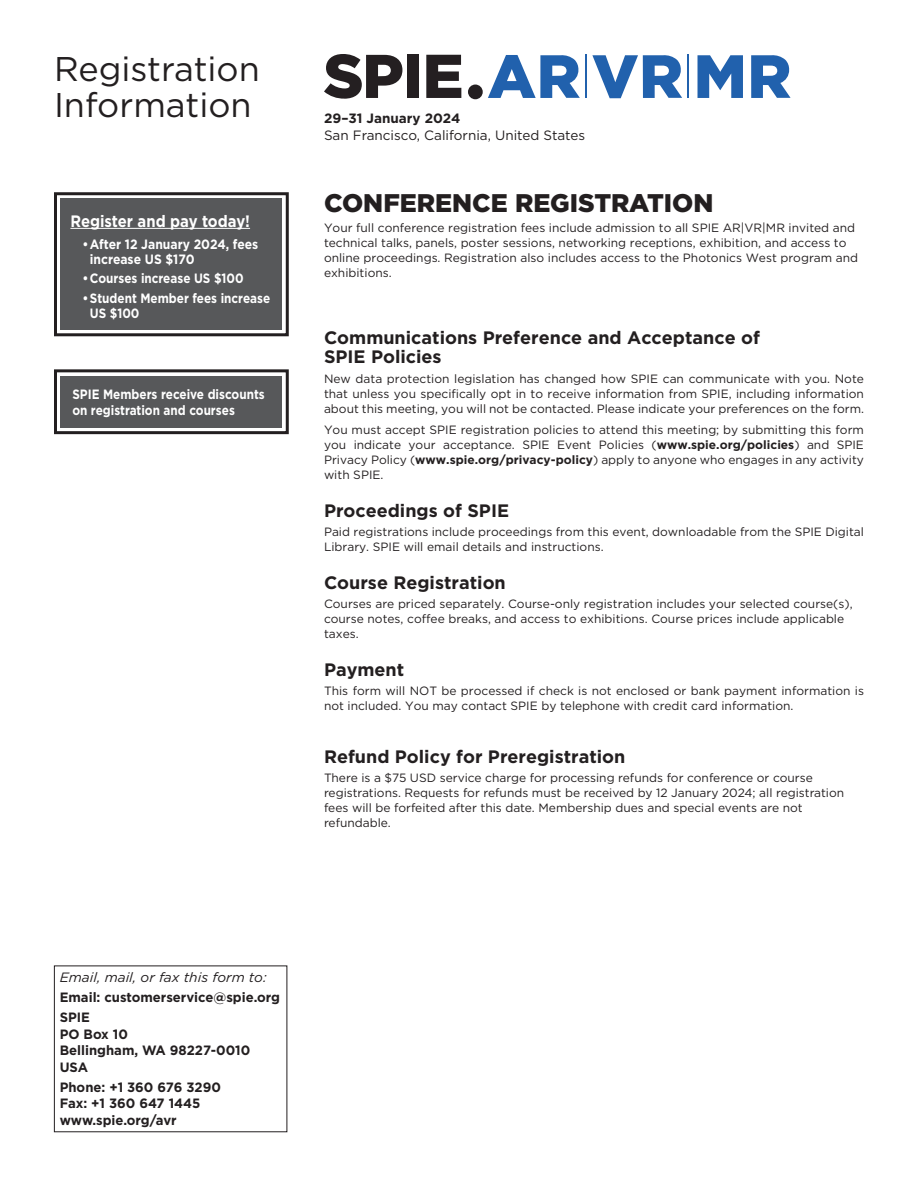
<style>
.page{position:relative;width:918px;height:1188px;background:#fff}
.page>*{position:absolute;margin:0;border:0;box-sizing:border-box;transform-origin:0 0}
.t1{font:34.35px/35.8px "Gotham";color:#231f20}
.t2{font:900 25.5px "Gotham";color:#231f20}
.gen_hd{font:700 18px/19.5px "Gotham";color:#231f20}
.t3{font:700 16.5px "Gotham";color:#fff;scale:.9 1}
.t4{font:700 13.5px/16.5px "Gotham";color:#231f20}
.t5{font:700 13.5px/15.6px "Gotham";color:#fff;scale:.9 1}
.t6{font:700 13.5px/16.5px "Gotham";color:#fff;scale:.87 1}
.t7{font:13.5px "Gotham";color:#231f20}
.t8{font:italic 13.5px "Gotham";color:#231f20}
.gen_body{font:12px/15px "Gotham";color:#231f20}
.s1{font-weight:700}
</style>
<div class="page">
<div style="left:54px;top:192px;width:235px;height:144px;border:3px solid #231f20"></div>
<div style="left:61px;top:199px;width:221px;height:131px;background:#57585a"></div>
<hr style="left:70px;top:228px;width:180px;height:1px;background:#fff">
<hr style="left:585px;top:55px;width:2px;height:43px;background:#2161ad">
<svg style="left:592px;top:55px;width:90px;height:43px"></svg>
<hr style="left:688px;top:55px;width:1px;height:43px;background:#2161ad">
<svg style="left:698px;top:55px;width:45px;height:43px"></svg>
<svg style="left:751px;top:55px;width:40px;height:43px"></svg>
<svg style="left:426px;top:55px;width:35px;height:43px"></svg>
<svg style="left:468px;top:55px;width:112px;height:44px"></svg>
<svg style="left:324px;top:54px;width:78px;height:45px"></svg>
<div style="left:407px;top:55px;width:12px;height:43px;background:#241f21"></div>
<div style="left:54px;top:369px;width:235px;height:65px;border:3px solid #231f20"></div>
<div style="left:61px;top:376px;width:221px;height:52px;background:#57585a"></div>
<p class="t1" style="left:54px;top:51px;width:207px">Registration<br>Information</p>
<p class="t3" style="left:70px;top:210px;width:201px">Register and pay today!</p>
<p class="t5" style="left:90px;top:236px;width:189px;text-indent:-8px">•After 12 January 2024, fees increase US $170</p>
<p class="t5" style="left:82px;top:271px;width:181px">•Courses increase US $100</p>
<p class="t5" style="left:90px;top:290px;width:202px;text-indent:-8px">•Student Member fees increase<br>US $100</p>
<p class="t6" style="left:72px;top:385px;width:223px">SPIE Members receive discounts on registration and courses</p>
<p class="t4" style="left:324px;top:110px;width:138px">29–31 January 2024</p>
<p class="t7" style="left:324px;top:126px;width:263px">San Francisco, California, United States</p>
<p class="t2" style="left:324px;top:186px;width:391px">CONFERENCE REGISTRATION</p>
<p class="gen_body" style="left:324px;top:220px;width:533px">Your full conference registration fees include admission to all SPIE AR|VR|MR invited and</p>
<p class="gen_body" style="left:324px;top:235px;width:524px">technical talks, panels, poster sessions, networking receptions, exhibition, and access to</p>
<p class="gen_body" style="left:324px;top:250px;width:536px">online proceedings. Registration also includes access to the Photonics West program and</p>
<p class="gen_body" style="left:324px;top:265px;width:69px">exhibitions.</p>
<p class="gen_hd" style="left:324px;top:327px;width:437px">Communications Preference and Acceptance of<br>SPIE Policies</p>
<p class="gen_body" style="left:324px;top:371px;width:542px;text-align:justify">New data protection legislation has changed how SPIE can communicate with you. Note that unless you specifically opt in to receive information from SPIE, including information about this meeting, you will not be contacted. Please indicate your preferences on the form.</p>
<p class="gen_body" style="left:324px;top:422px;width:542px;text-align:justify">You must accept SPIE registration policies to attend this meeting; by submitting this form you indicate your acceptance. SPIE Event Policies (<span class="s1">www.spie.org/policies</span>) and SPIE Privacy Policy (<span class="s1">www.spie.org/privacy-policy</span>) apply to anyone who engages in any activity with SPIE.</p>
<p class="gen_hd" style="left:324px;top:501px;width:187px">Proceedings of SPIE</p>
<p class="gen_body" style="left:324px;top:524px;width:541px">Paid registrations include proceedings from this event, downloadable from the SPIE Digital<br>Library. SPIE will email details and instructions.</p>
<p class="gen_hd" style="left:324px;top:573px;width:183px">Course Registration</p>
<p class="gen_body" style="left:324px;top:596px;width:530px">Courses are priced separately. Course-only registration includes your selected course(s), course notes, coffee breaks, and access to exhibitions. Course prices include applicable taxes.</p>
<p class="gen_hd" style="left:324px;top:660px;width:82px">Payment</p>
<p class="gen_body" style="left:324px;top:683px;width:542px">This form will NOT be processed if check is not enclosed or bank payment information is not included. You may contact SPIE by telephone with credit card information.</p>
<p class="gen_hd" style="left:324px;top:747px;width:303px">Refund Policy for Preregistration</p>
<p class="gen_body" style="left:324px;top:770px;width:522px">There is a $75 USD service charge for processing refunds for conference or course registrations. Requests for refunds must be received by 12 January 2024; all registration fees will be forfeited after this date. Membership dues and special events are not refundable.</p>
<p class="t8" style="left:60px;top:969px;width:208px">Email, mail, or fax this form to:</p>
<p class="t4" style="left:60px;top:989px;width:222px">Email: customerservice@spie.org</p>
<p class="t4" style="left:60px;top:1009px;width:192px">SPIE<br>PO Box 10<br>Bellingham, WA 98227-0010<br>USA</p>
<p class="t4" style="left:60px;top:1079px;width:163px">Phone: +1 360 676 3290<br>Fax: +1 360 647 1445 www.spie.org/avr</p>
</div>
